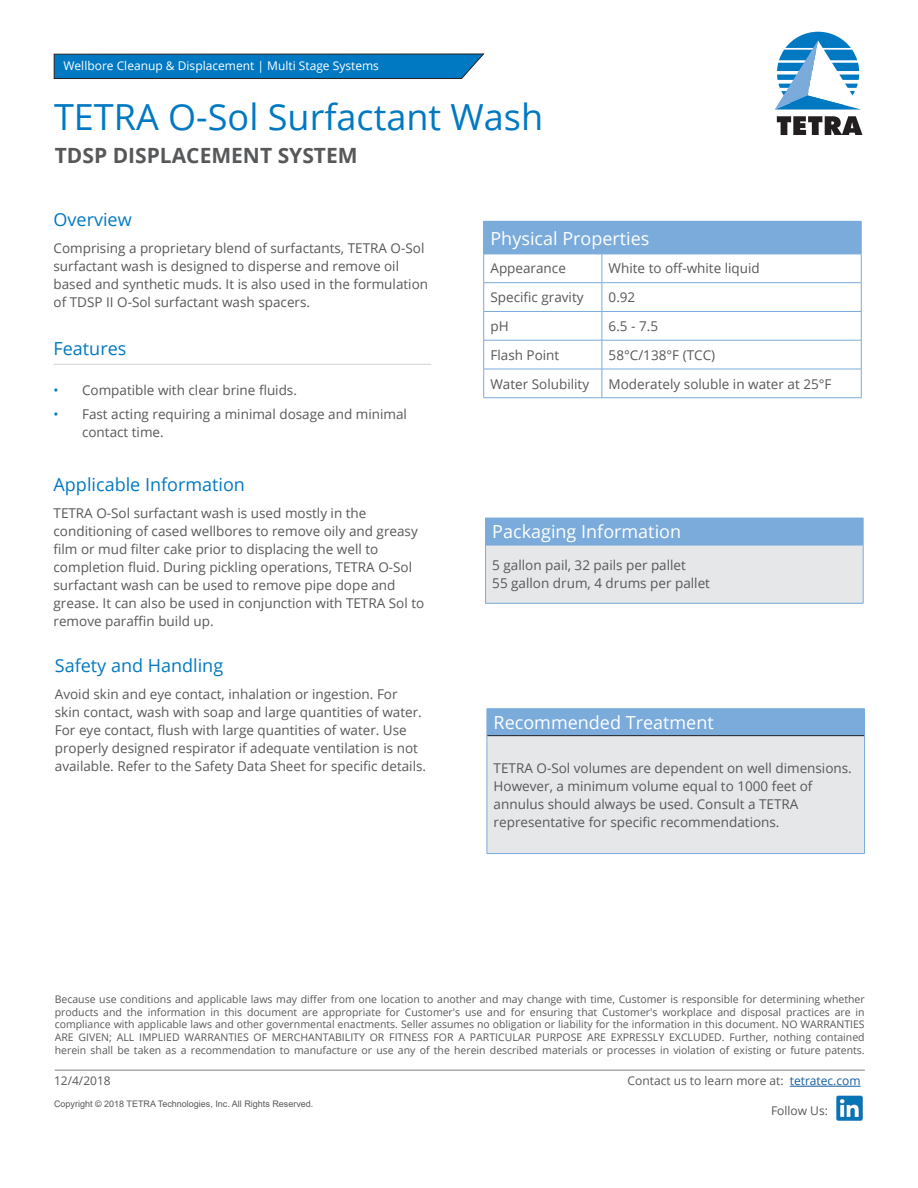
<style>
.page{position:relative;width:918px;height:1188px;background:#fff}
.page>*{position:absolute;margin:0;border:0;box-sizing:border-box;transform-origin:0 0}
.t1{font:36px "Open Sans";color:#0079c2}
.t2{font:700 21px "Open Sans";color:#57585a}
.table_titles{font:18px "Open Sans";color:#fff}
.Header1{font:18px "Open Sans";color:#0079c2}
.text_9{font:13.5px/18px "Open Sans";color:#57585a}
.t3{font:12px "Open Sans";color:#57585a}
.t4{font:12px "Open Sans";color:#fff}
.t5{font:10.5px/12.6px "Open Sans";color:#57585a;text-align:justify}
.t6{font:9px "Arial";color:#57585a}
.s1{color:#0079c2}
.s2{color:#175d9e}
</style>
<div class="page">
<hr style="left:55px;top:1070px;width:810px;height:1px;background:#a8a9ad">
<img style="left:837px;top:1095px;width:25px;height:26px">
<svg style="left:54px;top:53px;width:430px;height:26px;background:#0f78b7"></svg>
<svg style="left:777px;top:116px;width:85px;height:19px"></svg>
<svg style="left:775px;top:32px;width:86px;height:78px"></svg>
<hr style="left:790px;top:1086px;width:71px;height:1px;background:#175d9e">
<hr style="left:54px;top:364px;width:377px;height:1px;background:#d1d2d4">
<div style="left:484px;top:221px;width:377px;height:33px;background:#7aabdb"></div>
<svg style="left:484px;top:255px;width:377px;height:142px"></svg>
<hr style="left:483px;top:222px;width:1px;height:32px;background:#7aabdb">
<hr style="left:861px;top:222px;width:1px;height:32px;background:#7aabdb">
<hr style="left:484px;top:254px;width:118px;height:1px;background:#7aabdb">
<hr style="left:602px;top:254px;width:259px;height:1px;background:#7aabdb">
<hr style="left:484px;top:282px;width:118px;height:1px;background:#7aabdb">
<hr style="left:602px;top:282px;width:259px;height:1px;background:#7aabdb">
<hr style="left:484px;top:311px;width:118px;height:1px;background:#7aabdb">
<hr style="left:602px;top:311px;width:259px;height:1px;background:#7aabdb">
<hr style="left:484px;top:340px;width:118px;height:1px;background:#7aabdb">
<hr style="left:602px;top:340px;width:259px;height:1px;background:#7aabdb">
<hr style="left:484px;top:369px;width:118px;height:1px;background:#7aabdb">
<svg style="left:483px;top:254px;width:1px;height:144px"></svg>
<hr style="left:602px;top:369px;width:259px;height:1px;background:#7aabdb">
<svg style="left:602px;top:254px;width:1px;height:143px"></svg>
<svg style="left:861px;top:254px;width:1px;height:144px"></svg>
<hr style="left:484px;top:397px;width:118px;height:1px;background:#7aabdb">
<hr style="left:602px;top:397px;width:259px;height:1px;background:#7aabdb">
<div style="left:486px;top:518px;width:377px;height:27px;background:#7aabdb"></div>
<div style="left:486px;top:545px;width:377px;height:58px;background:#e6e7e9"></div>
<svg style="left:485px;top:518px;width:1px;height:27px"></svg>
<svg style="left:863px;top:518px;width:1px;height:27px"></svg>
<hr style="left:485px;top:545px;width:378px;height:1px;background:#7aabdb">
<hr style="left:485px;top:545px;width:1px;height:58px;background:#7aabdb">
<hr style="left:863px;top:545px;width:1px;height:58px;background:#7aabdb">
<hr style="left:485px;top:603px;width:378px;height:1px;background:#7aabdb">
<div style="left:487px;top:709px;width:378px;height:27px;background:#7aabdb"></div>
<div style="left:487px;top:736px;width:378px;height:118px;background:#e6e7e9"></div>
<hr style="left:487px;top:735px;width:377px;height:1px;background:#231f20">
<hr style="left:487px;top:708px;width:378px;height:1px;background:#7aabdb">
<hr style="left:487px;top:736px;width:1px;height:117px;background:#7aabdb">
<hr style="left:864px;top:736px;width:1px;height:117px;background:#7aabdb">
<hr style="left:487px;top:853px;width:378px;height:1px;background:#7aabdb">
<p class="t4" style="left:63px;top:58px;width:317px">Wellbore Cleanup &amp; Displacement | Multi Stage Systems</p>
<h1 class="t1" style="left:54px;top:93px;width:491px">TETRA O-Sol Surfactant Wash</h1>
<h2 class="t2" style="left:55px;top:141px;width:304px">TDSP DISPLACEMENT SYSTEM</h2>
<p class="Header1" style="left:54px;top:207px;width:80px">Overview</p>
<p class="text_9" style="left:54px;top:239px;width:376px">Comprising a proprietary blend of surfactants, TETRA O-Sol surfactant wash is designed to disperse and remove oil based and synthetic muds. It is also used in the formulation of TDSP II O-Sol surfactant wash spacers.</p>
<p class="Header1" style="left:54px;top:336px;width:74px">Features</p>
<p class="text_9" style="left:54px;top:381px;width:245px"><span class="s1">•</span> Compatible with clear brine fluids.</p>
<p class="text_9" style="left:82px;top:405px;width:326px;text-indent:-28px"><span class="s1">•</span> Fast acting requiring a minimal dosage and minimal contact time.</p>
<p class="Header1" style="left:54px;top:473px;width:193px">Applicable Information</p>
<p class="text_9" style="left:54px;top:504px;width:372px">TETRA O-Sol surfactant wash is used mostly in the conditioning of cased wellbores to remove oily and greasy film or mud filter cake prior to displacing the well to completion fluid. During pickling operations, TETRA O-Sol surfactant wash can be used to remove pipe dope and grease. It can also be used in conjunction with TETRA Sol to remove paraffin build up.</p>
<p class="Header1" style="left:55px;top:653px;width:170px">Safety and Handling</p>
<p class="text_9" style="left:55px;top:685px;width:373px">Avoid skin and eye contact, inhalation or ingestion. For skin contact, wash with soap and large quantities of water.<br>For eye contact, flush with large quantities of water. Use properly designed respirator if adequate ventilation is not available. Refer to the Safety Data Sheet for specific details.</p>
<p class="table_titles" style="left:490px;top:226px;width:161px">Physical Properties</p>
<p class="text_9" style="left:490px;top:259px;width:77px">Appearance</p>
<p class="text_9" style="left:609px;top:259px;width:153px">White to off-white liquid</p>
<p class="text_9" style="left:490px;top:288px;width:95px">Specific gravity</p>
<p class="text_9" style="left:609px;top:288px;width:28px">0.92</p>
<p class="text_9" style="left:490px;top:317px;width:20px">pH</p>
<p class="text_9" style="left:609px;top:317px;width:51px">6.5 - 7.5</p>
<p class="text_9" style="left:490px;top:346px;width:70px">Flash Point</p>
<p class="text_9" style="left:609px;top:346px;width:108px">58°C/138°F (TCC)</p>
<p class="text_9" style="left:490px;top:374px;width:100px">Water Solubility</p>
<p class="text_9" style="left:609px;top:374px;width:224px">Moderately soluble in water at 25°F</p>
<p class="table_titles" style="left:492px;top:520px;width:190px">Packaging Information</p>
<p class="text_9" style="left:492px;top:556px;width:195px">5 gallon pail, 32 pails per pallet</p>
<p class="text_9" style="left:492px;top:574px;width:219px">55 gallon drum, 4 drums per pallet</p>
<p class="table_titles" style="left:494px;top:710px;width:222px">Recommended Treatment</p>
<p class="text_9" style="left:494px;top:759px;width:360px">TETRA O-Sol volumes are dependent on well dimensions.<br>However, a minimum volume equal to 1000 feet of annulus should always be used. Consult a TETRA representative for specific recommendations.</p>
<p class="t5" style="left:55px;top:993px;width:811px">Because use conditions and applicable laws may differ from one location to another and may change with time, Customer is responsible for determining whether products and the information in this document are appropriate for Customer's use and for ensuring that Customer's workplace and disposal practices are in compliance with applicable laws and other governmental enactments. Seller assumes no obligation or liability for the information in this document. NO WARRANTIES ARE GIVEN; ALL IMPLIED WARRANTIES OF MERCHANTABILITY OR FITNESS FOR A PARTICULAR PURPOSE ARE EXPRESSLY EXCLUDED. Further, nothing contained herein shall be taken as a recommendation to manufacture or use any of the herein described materials or processes in violation of existing or future patents.</p>
<p class="t3" style="left:54px;top:1073px;width:58px">12/4/2018</p>
<p class="t6" style="left:54px;top:1097px;width:261px">Copyright © 2018 TETRA Technologies, Inc. All Rights Reserved.</p>
<p class="t3" style="left:628px;top:1073px;width:235px">Contact us to learn more at: <span class="s2">tetratec.com</span></p>
<p class="t3" style="left:771px;top:1103px;width:58px">Follow Us:</p>
</div>
